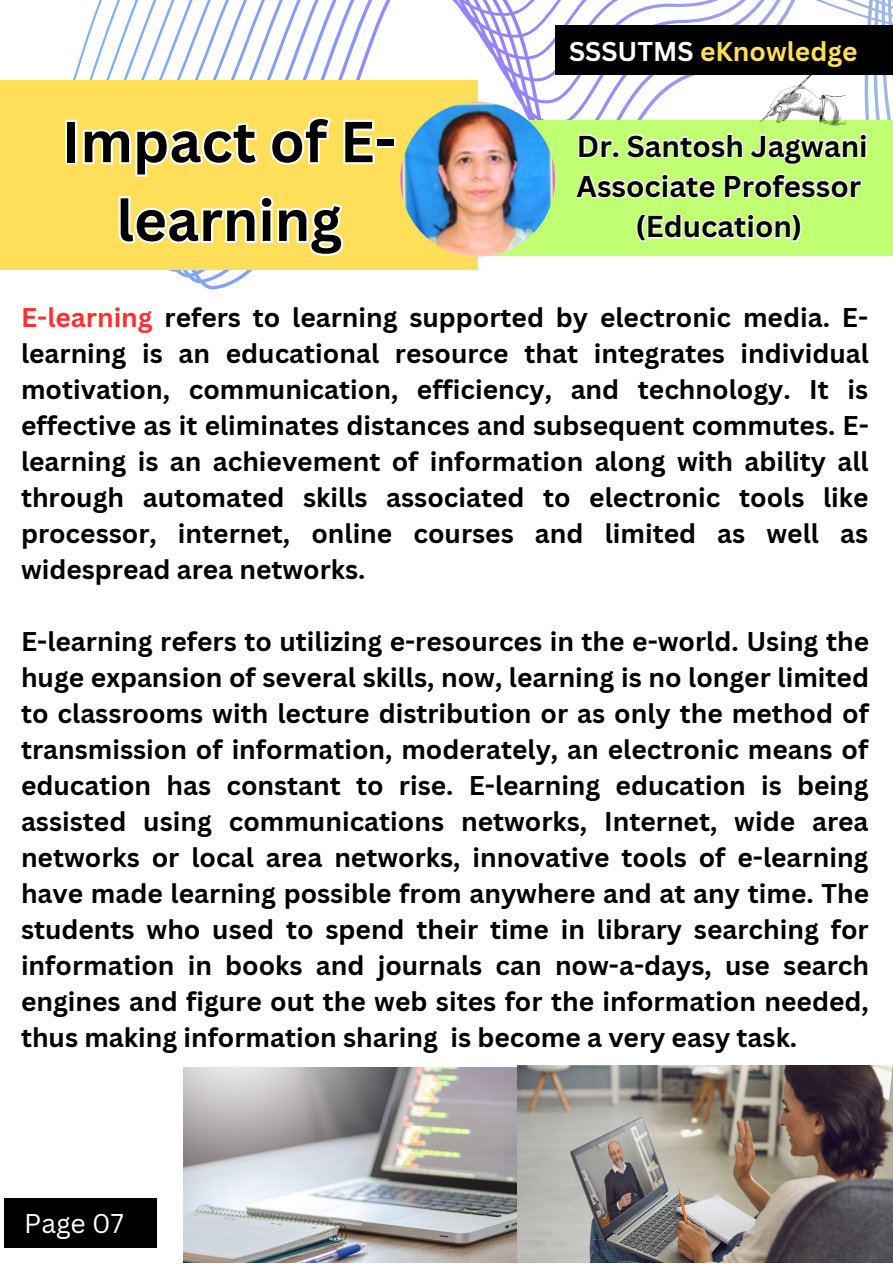
<style>
.page{position:relative;width:893px;height:1264px;background:#fff}
.page>*{position:absolute;margin:0;border:0;box-sizing:border-box;transform-origin:0 0}
.t1{font:700 56.4px/78.8px "Canva Sans";color:#000;text-align:center}
.t2{font:700 29.4px/40.5px "Canva Sans";color:#000;text-align:center}
.t3{font:700 26.4px/36px "Canva Sans";color:#000;text-align:justify}
.t4{font:700 26.4px "Canva Sans";color:#ffde59}
.t5{font:26.4px "Canva Sans";color:#fff}
.s1{color:#fff}
.s2{color:#ff3131}
</style>
<div class="page">
<svg style="left:0;top:0;width:892px;height:289px"></svg>
<div style="left:488px;top:120px;width:404px;height:136px;background:#c1ff72"></div>
<div style="left:0;top:81px;width:477px;height:189px;background:#ffde59"></div>
<img style="left:400px;top:102px;width:155px;height:155px;border-radius:50%">
<svg style="left:759px;top:75px;width:88px;height:50px"></svg>
<img style="left:183px;top:1067px;width:334px;height:195px">
<img style="left:517px;top:1065px;width:375px;height:197px">
<div style="left:555px;top:26px;width:337px;height:49px;background:#000"></div>
<div style="left:4px;top:1197px;width:153px;height:50px;background:#000"></div>
<svg style="left:578px;top:133px;width:289px;height:32px"></svg>
<svg style="left:575px;top:173px;width:288px;height:26px"></svg>
<svg style="left:636px;top:214px;width:166px;height:28px"></svg>
<svg style="left:65px;top:116px;width:332px;height:61px"></svg>
<svg style="left:118px;top:195px;width:226px;height:61px"></svg>
<p class="t1" style="left:62px;top:101px;width:336px">Impact of E&shy;learning</p>
<p class="t4" style="left:569px;top:32px;width:290px"><span class="s1">SSSUTMS</span> eKnowledge</p>
<p class="t2" style="left:577px;top:125px;width:292px">Dr. Santosh Jagwani</p>
<p class="t2" style="left:576px;top:165px;width:286px">Associate Professor (Education)</p>
<p class="t3" style="left:21px;top:299px;width:849px"><span class="s2">E-learning</span> refers to learning supported by electronic media. E&shy;learning is an educational resource that integrates individual motivation, communication, efficiency, and technology. It is effective as it eliminates distances and subsequent commutes. E&shy;learning is an achievement of information along with ability all through automated skills associated to electronic tools like processor, internet, online courses and limited as well as widespread area networks.</p>
<p class="t3" style="left:21px;top:622px;width:849px">E-learning refers to utilizing e-resources in the e-world. Using the huge expansion of several skills, now, learning is no longer limited to classrooms with lecture distribution or as only the method of transmission of information, moderately, an electronic means of education has constant to rise. E-learning education is being assisted using communications networks, Internet, wide area networks or local area networks, innovative tools of e-learning have made learning possible from anywhere and at any time. The students who used to spend their time in library searching for information in books and journals can now-a-days, use search engines and figure out the web sites for the information needed, thus making information sharing is become a very easy task.</p>
<p class="t5" style="left:24px;top:1204px;width:101px">Page 07</p>
</div>
